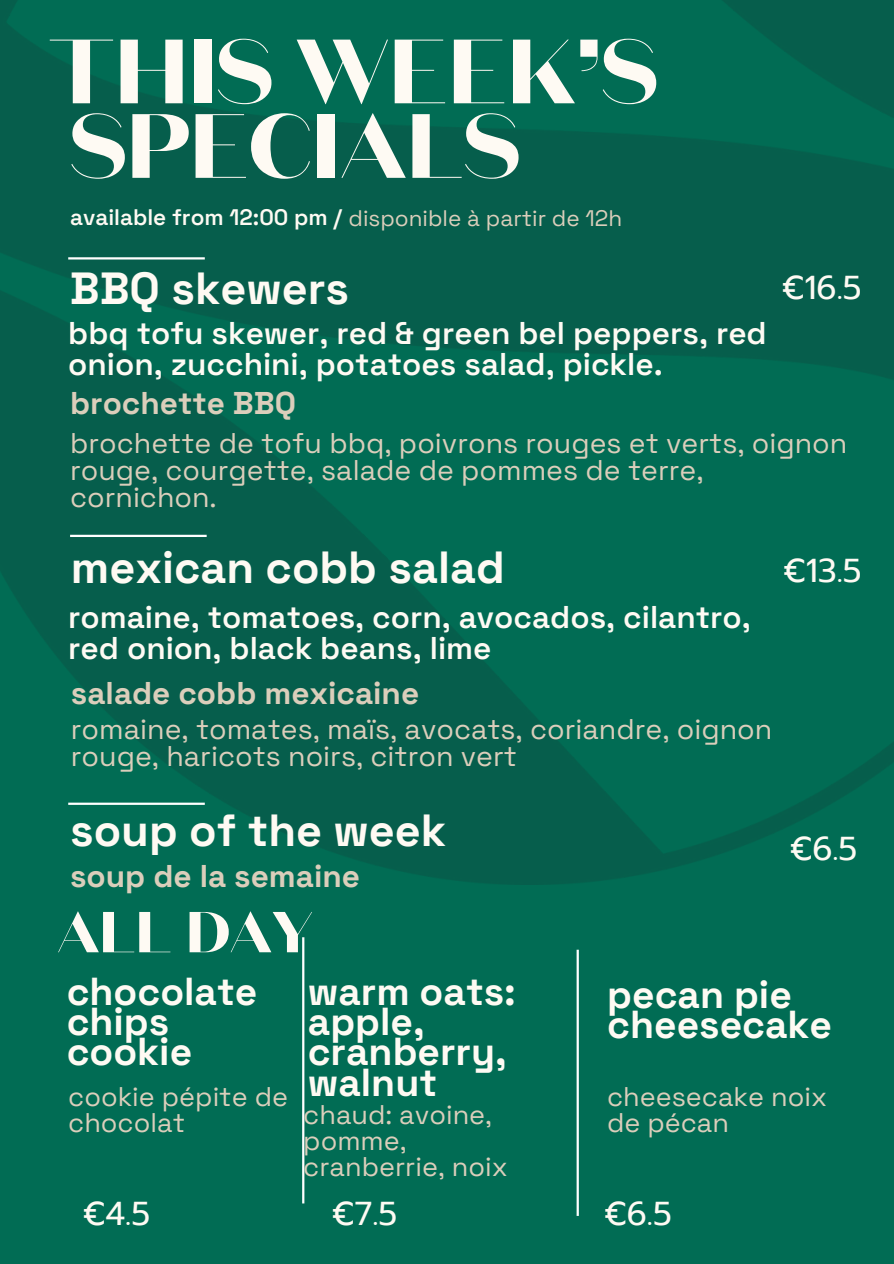
<style>
.page{position:relative;width:894px;height:1264px;background:#fff}
.page>*{position:absolute;margin:0;border:0;box-sizing:border-box;transform-origin:0 0}
.t1{font:700 90.9px "Domaine Sans Display";color:#fefaf3}
.t2{font:700 57.6px "Domaine Sans Display";color:#fefaf3}
.t3{font:700 45px "Space Grotesk";color:#fefaf3}
.t4{font:700 39px/30.3px "Space Grotesk";color:#fefaf3}
.t5{font:33px "Prompt";color:#fefaf3}
.t6{font:600 31.5px/30.3px "Space Grotesk";color:#fefaf3}
.t7{font:700 31.5px "Space Grotesk";color:#dbcebb}
.t8{font:28.5px/27px "Space Grotesk";color:#dbcebb}
.t9{font:27px/25.8px "Space Grotesk";color:#dbcebb}
.t10{font:22.5px "Space Grotesk";color:#dbcebb}
.s1{font-weight:600;color:#fefaf3}
</style>
<div class="page">
<div style="left:0;top:0;width:893px;height:1263px;background:#016c54"></div>
<img style="left:0;top:0;width:893px;height:884px">
<hr style="left:70px;top:535px;width:136px;height:2px;background:#fff">
<hr style="left:576px;top:949px;width:2px;height:266px;background:#fff">
<hr style="left:68px;top:257px;width:137px;height:2px;background:#fff">
<hr style="left:302px;top:937px;width:2px;height:266px;background:#fff">
<hr style="left:68px;top:802px;width:137px;height:2px;background:#fff">
<p class="t1" style="left:48px;top:13px;width:611px">THIS WEEK’S</p>
<p class="t1" style="left:70px;top:87px;width:451px">SPECIALS</p>
<p class="t10" style="left:70px;top:203px;width:553px"><span class="s1">available from 12:00 pm /</span> disponible à partir de 12h</p>
<p class="t3" style="left:70px;top:259px;width:281px">BBQ skewers</p>
<p class="t5" style="left:781px;top:263px;width:81px">€16.5</p>
<p class="t6" style="left:68px;top:318px;width:699px">bbq tofu skewer, red &amp; green bel peppers, red onion, zucchini, potatoes salad, pickle.</p>
<p class="t7" style="left:70px;top:383px;width:227px">brochette BBQ</p>
<p class="t8" style="left:70px;top:429px;width:778px">brochette de tofu bbq, poivrons rouges et verts, oignon rouge, courgette, salade de pommes de terre, cornichon.</p>
<p class="t3" style="left:71px;top:538px;width:435px">mexican cobb salad</p>
<p class="t6" style="left:68px;top:602px;width:683px">romaine, tomatoes, corn, avocados, cilantro, red onion, black beans, lime</p>
<p class="t7" style="left:71px;top:673px;width:350px">salade cobb mexicaine</p>
<p class="t8" style="left:71px;top:716px;width:702px">romaine, tomates, maïs, avocats, coriandre, oignon rouge, haricots noirs, citron vert</p>
<p class="t5" style="left:782px;top:546px;width:80px">€13.5</p>
<p class="t3" style="left:70px;top:801px;width:377px">soup of the week</p>
<p class="t7" style="left:70px;top:855px;width:291px">soup de la semaine</p>
<p class="t5" style="left:789px;top:824px;width:69px">€6.5</p>
<p class="t2" style="left:57px;top:894px;width:257px">ALL DAY</p>
<p class="t4" style="left:308px;top:975px;width:209px">warm oats: apple, cranberry, walnut</p>
<p class="t9" style="left:303px;top:1102px;width:206px">chaud: avoine, pomme, cranberrie, noix</p>
<p class="t4" style="left:67px;top:975px;width:192px">chocolate chips cookie</p>
<p class="t9" style="left:68px;top:1084px;width:221px">cookie pépite de chocolat</p>
<p class="t5" style="left:83px;top:1188px;width:69px">€4.5</p>
<p class="t5" style="left:331px;top:1188px;width:67px">€7.5</p>
<p class="t4" style="left:607px;top:979px;width:226px">pecan pie cheesecake</p>
<p class="t9" style="left:606px;top:1084px;width:221px">cheesecake noix de pécan</p>
<p class="t5" style="left:604px;top:1188px;width:69px">€6.5</p>
</div>
